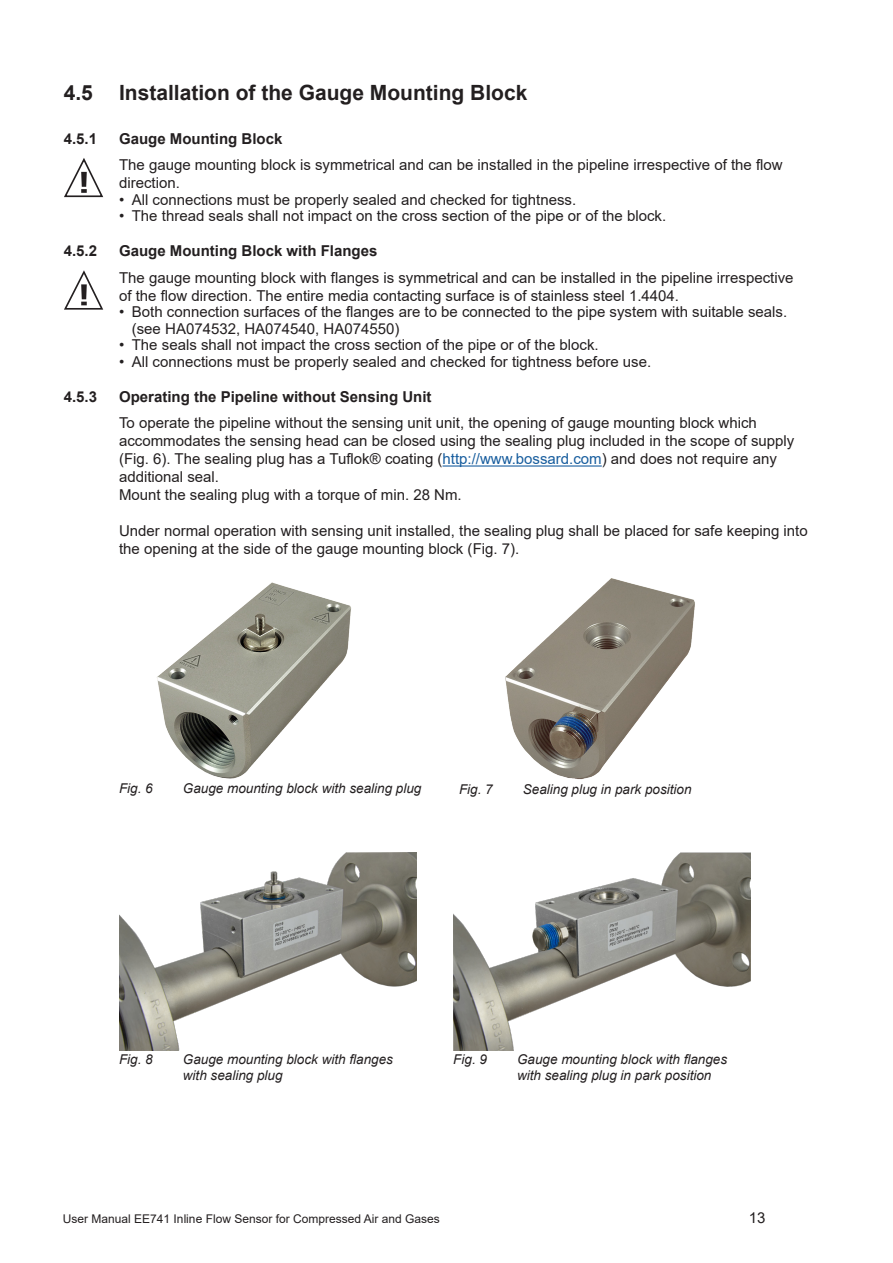
<style>
.page{position:relative;width:893px;height:1263px;background:#fff}
.page>*{position:absolute;margin:0;border:0;box-sizing:border-box;transform-origin:0 0}
.t1{font:700 21px "Arial";color:#231f20}
.Fließtext{font:15px/18px "Arial";color:#231f20}
.t2{font:700 15px "Arial";color:#231f20}
.t3{font:italic 13.5px/16.2px "Arial";color:#231f20}
.t4{font:12px "Arial";color:#231f20}
.s1{color:#175d9e}
</style>
<div class="page">
<hr style="left:442px;top:465px;width:160px;height:2px;background:#175d9e">
<svg style="left:64px;top:158px;width:39px;height:39px"></svg>
<svg style="left:64px;top:270px;width:39px;height:40px"></svg>
<img style="left:157px;top:582px;width:195px;height:197px">
<img style="left:505px;top:578px;width:190px;height:202px">
<img style="left:119px;top:853px;width:298px;height:198px">
<img style="left:453px;top:853px;width:298px;height:198px">
<p class="t1" style="left:64px;top:78px;width:465px">4.5 Installation of the Gauge Mounting Block</p>
<p class="t2" style="left:64px;top:128px;width:35px">4.5.1</p>
<p class="t2" style="left:119px;top:128px;width:165px">Gauge Mounting Block</p>
<p class="Fließtext" style="left:119px;top:156px;width:665px">The gauge mounting block is symmetrical and can be installed in the pipeline irrespective of the flow direction.</p>
<p class="Fließtext" style="left:119px;top:190px;width:459px">• All connections must be properly sealed and checked for tightness.</p>
<p class="Fließtext" style="left:119px;top:207px;width:549px">• The thread seals shall not impact on the cross section of the pipe or of the block.</p>
<p class="t2" style="left:64px;top:241px;width:35px">4.5.2</p>
<p class="t2" style="left:119px;top:241px;width:260px">Gauge Mounting Block with Flanges</p>
<p class="Fließtext" style="left:119px;top:268px;width:676px">The gauge mounting block with flanges is symmetrical and can be installed in the pipeline irrespective of the flow direction. The entire media contacting surface is of stainless steel 1.4404.</p>
<p class="Fließtext" style="left:132px;top:304px;width:657px;line-height:16.5px;text-indent:-13px">• Both connection surfaces of the flanges are to be connected to the pipe system with suitable seals. (see HA074532, HA074540, HA074550)</p>
<p class="Fließtext" style="left:119px;top:336px;width:481px">• The seals shall not impact the cross section of the pipe or of the block.</p>
<p class="Fließtext" style="left:119px;top:352px;width:534px">• All connections must be properly sealed and checked for tightness before use.</p>
<p class="t2" style="left:64px;top:386px;width:35px">4.5.3</p>
<p class="t2" style="left:119px;top:386px;width:314px">Operating the Pipeline without Sensing Unit</p>
<p class="Fließtext" style="left:119px;top:414px;width:677px">To operate the pipeline without the sensing unit unit, the opening of gauge mounting block which accommodates the sensing head can be closed using the sealing plug included in the scope of supply (Fig. 6). The sealing plug has a Tuflok® coating (<span class="s1">http://www.bossard.com</span>) and does not require any additional seal.</p>
<p class="Fließtext" style="left:119px;top:486px;width:344px">Mount the sealing plug with a torque of min. 28 Nm.</p>
<p class="Fließtext" style="left:119px;top:522px;width:690px">Under normal operation with sensing unit installed, the sealing plug shall be placed for safe keeping into the opening at the side of the gauge mounting block (Fig. 7).</p>
<p class="t3" style="left:119px;top:780px;width:35px">Fig. 6</p>
<p class="t3" style="left:183px;top:780px;width:240px">Gauge mounting block with sealing plug</p>
<p class="t3" style="left:459px;top:781px;width:35px">Fig. 7</p>
<p class="t3" style="left:523px;top:781px;width:170px">Sealing plug in park position</p>
<p class="t3" style="left:119px;top:1051px;width:35px">Fig. 8</p>
<p class="t3" style="left:183px;top:1051px;width:212px">Gauge mounting block with flanges with sealing plug</p>
<p class="t3" style="left:453px;top:1051px;width:35px">Fig. 9</p>
<p class="t3" style="left:517px;top:1051px;width:212px">Gauge mounting block with flanges with sealing plug in park position</p>
<p class="t4" style="left:63px;top:1211px;width:378px">User Manual EE741 Inline Flow Sensor for Compressed Air and Gases</p>
<p class="Fließtext" style="left:749px;top:1208px;width:18px">13</p>
</div>
